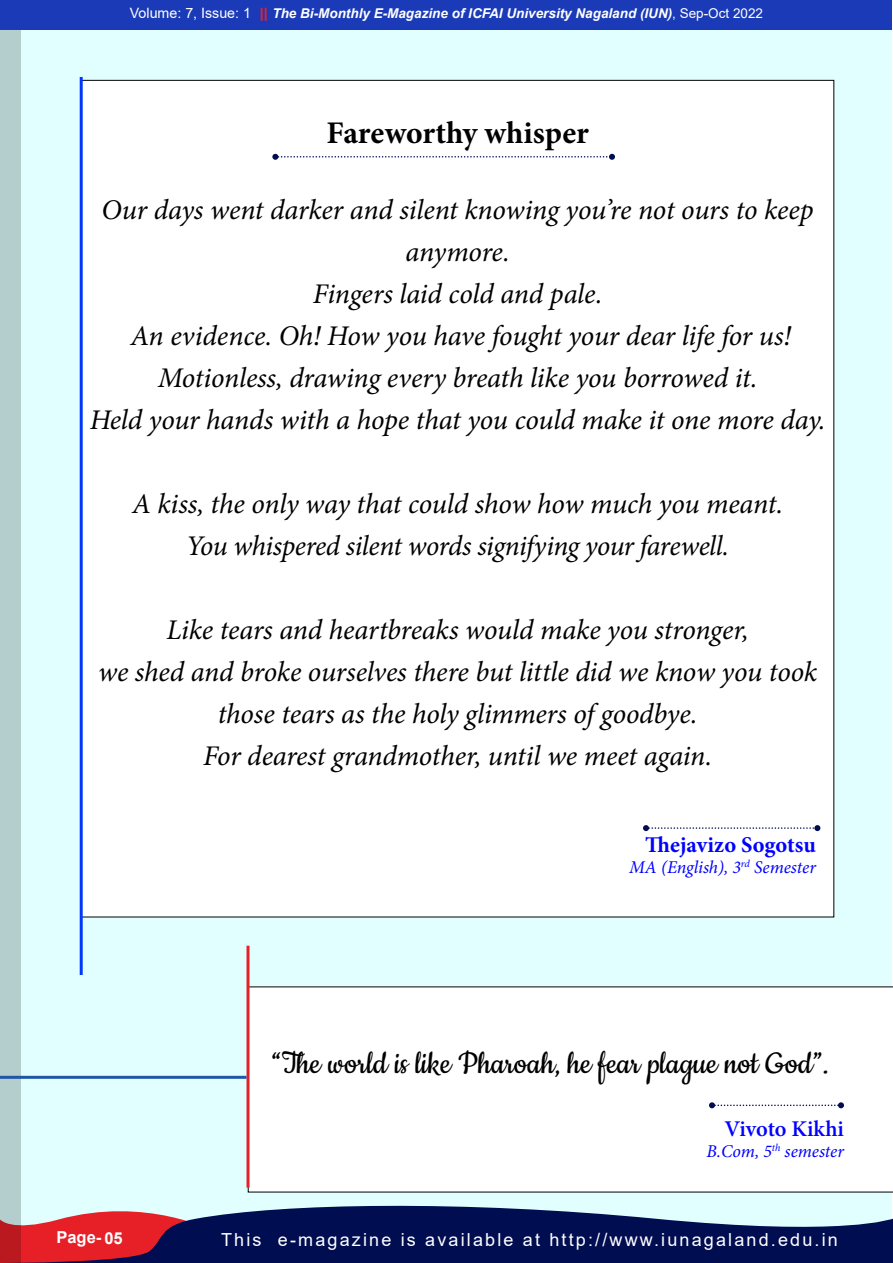
<style>
.page{position:relative;width:893px;height:1263px;background:#fff}
.page>*{position:absolute;margin:0;border:0;box-sizing:border-box;transform-origin:0 0}
.t1{font:36px "Cookie";color:#000}
.t2{font:700 31.5px "Minion Pro";letter-spacing:-.005em;color:#000}
.t3{font:italic 28.5px/42px "Minion Pro";letter-spacing:-.01em;color:#000;text-align:center}
.t4{font:700 22.5px "Minion Pro";color:#00f}
.t5{font:600 22.5px "Minion Pro";letter-spacing:-.005em;color:#00f}
.t6{font:18px "Arial";letter-spacing:.12em;color:#fff}
.t7{font:italic 18px "Minion Pro";letter-spacing:-.005em;color:#00f}
.t8{font:700 16.5px "Arial";color:#fff}
.t9{font:italic 700 13.5px "Arial";color:#fff}
.s1{font-weight:400;font-style:normal;font-size:14.25px}
.s2{font-weight:900;font-style:normal;font-size:14.25px;color:#e72027}
.s3{font-weight:400;font-style:normal}
</style>
<div class="page">
<div style="left:0;top:0;width:891px;height:1263px;background:#e1ffff"></div>
<svg style="left:20px;top:1200px;width:873px;height:63px;fill:#000d51"></svg>
<div style="left:0;top:0;width:20px;height:1263px;background:#b4cdcd"></div>
<div style="left:248px;top:986px;width:645px;height:206px;background:#fff"></div>
<div style="left:83px;top:80px;width:751px;height:837px;background:#fff"></div>
<hr style="left:80px;top:77px;width:3px;height:898px;background:#0038fc">
<svg style="left:643px;top:825px;width:177px;height:6px"></svg>
<svg style="left:272px;top:154px;width:343px;height:6px;background:#e2e3eb"></svg>
<hr style="left:246px;top:946px;width:3px;height:242px;background:#e72027">
<svg style="left:709px;top:1102px;width:135px;height:6px"></svg>
<hr style="left:0;top:1076px;width:246px;height:3px;background:#2155a5">
<div style="left:1px;top:0;width:891px;height:29px;background:#1a3ab7"></div>
<p class="t9" style="left:130px;top:4px;width:635px"><span class="s1">Volume: 7, Issue: 1</span> <span class="s2">||</span> The Bi-Monthly E-Magazine of ICFAI University Nagaland (IUN)<span class="s3">, Sep-Oct 2022</span></p>
<p class="t2" style="left:326px;top:111px;width:264px">Fareworthy whisper</p>
<p class="t3" style="left:102px;top:189px;width:713px">Our days went darker and silent knowing you’re not ours to keep anymore.</p>
<p class="t3" style="left:313px;top:273px;width:291px">Fingers laid cold and pale.</p>
<p class="t3" style="left:131px;top:315px;width:662px">An evidence. Oh! How you have fought your dear life for us!</p>
<p class="t3" style="left:158px;top:357px;width:601px">Motionless, drawing every breath like you borrowed it.</p>
<p class="t3" style="left:90px;top:399px;width:737px">Held your hands with a hope that you could make it one more day.</p>
<p class="t3" style="left:132px;top:483px;width:652px">A kiss, the only way that could show how much you meant.</p>
<p class="t3" style="left:186px;top:525px;width:544px">You whispered silent words signifying your farewell.</p>
<p class="t3" style="left:166px;top:609px;width:584px">Like tears and heartbreaks would make you stronger,</p>
<p class="t3" style="left:98px;top:651px;width:721px">we shed and broke ourselves there but little did we know you took those tears as the holy glimmers of goodbye.</p>
<p class="t3" style="left:203px;top:735px;width:510px">For dearest grandmother, until we meet again.</p>
<p class="t4" style="left:645px;top:829px;width:172px">Thejavizo Sogotsu</p>
<p class="t7" style="left:629px;top:855px;width:188px">MA (English), 3<sup>rd</sup> Semester</p>
<p class="t1" style="left:271px;top:1044px;width:560px">“The world is like Pharoah, he fear plague not God”.</p>
<p class="t5" style="left:724px;top:1113px;width:121px">Vivoto Kikhi</p>
<p class="t7" style="left:707px;top:1139px;width:139px">B.Com, 5<sup>th</sup> semester</p>
<p class="t8" style="left:56px;top:1226px;width:68px">Page- 05</p>
<p class="t6" style="left:221px;top:1227px;width:618px">This e-magazine is available at http://www.iunagaland.edu.in</p>
</div>
